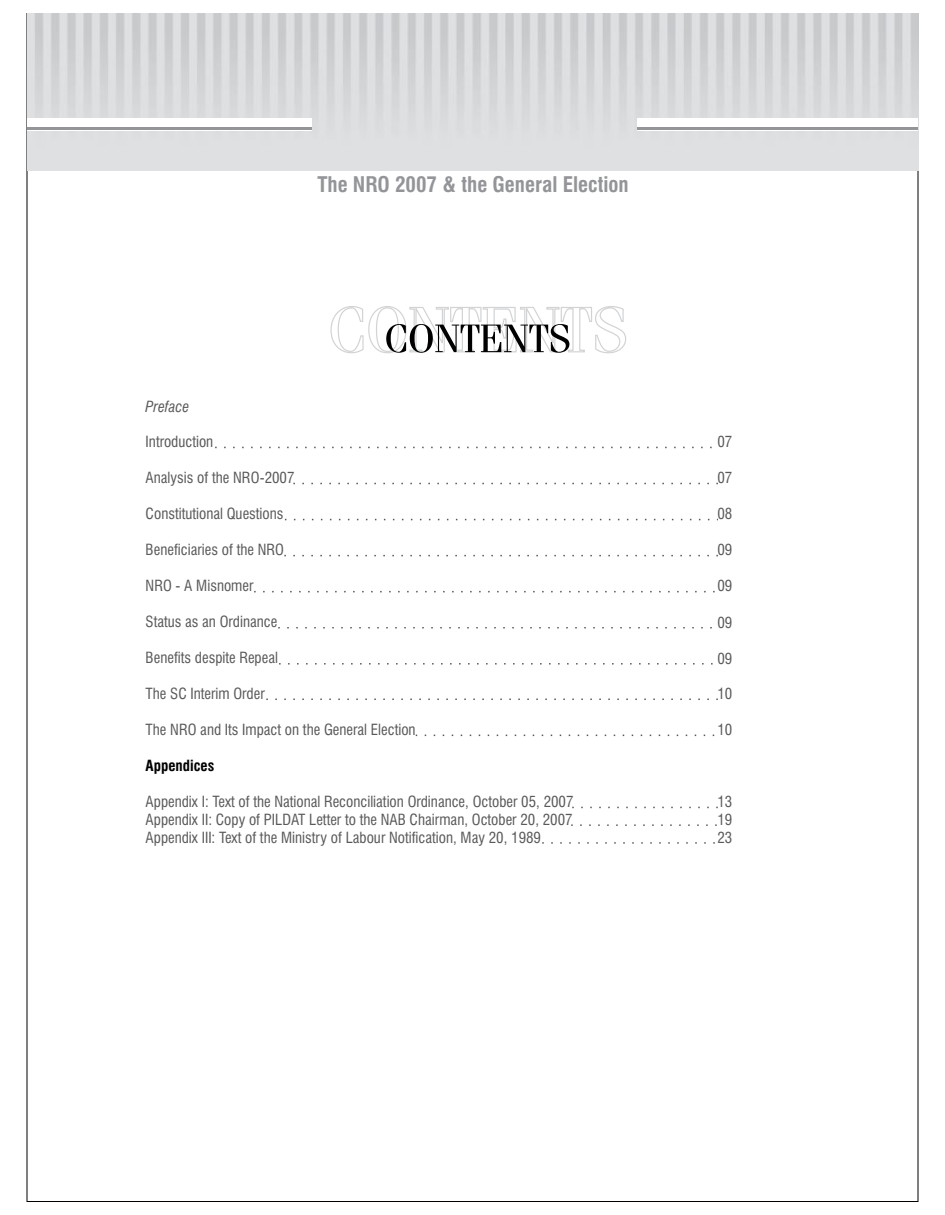
<style>
.page{position:relative;width:945px;height:1215px;background:#fff}
.page>*{position:absolute;margin:0;border:0;box-sizing:border-box;transform-origin:0 0}
.t1{font:700 condensed 21px "Swiss 721 BT";color:#939598}
.t2{font:condensed 15px/18px "Swiss 721 BT";color:#58595b;text-align:justify}
.t3{font:700 condensed 15px "Swiss 721 BT";color:#000}
.t4{font:italic condensed 15px "Swiss 721 BT";color:#58595b}
</style>
<div class="page">
<svg style="left:330px;top:306px;width:297px;height:48px"></svg>
<img style="left:27px;top:13px;width:891px;height:158px">
<div style="left:27px;top:118px;width:284px;height:12px;background:#fff"></div>
<hr style="left:27px;top:128px;width:284px;height:2px;background:#939598">
<div style="left:637px;top:118px;width:281px;height:12px;background:#fff"></div>
<hr style="left:637px;top:128px;width:281px;height:2px;background:#939598">
<svg style="left:215px;top:447px;width:497px;height:1px"></svg>
<svg style="left:293px;top:483px;width:425px;height:1px"></svg>
<svg style="left:285px;top:519px;width:433px;height:1px"></svg>
<svg style="left:284px;top:555px;width:434px;height:1px"></svg>
<svg style="left:254px;top:591px;width:461px;height:1px"></svg>
<svg style="left:278px;top:627px;width:434px;height:1px"></svg>
<svg style="left:279px;top:663px;width:434px;height:2px"></svg>
<svg style="left:266px;top:699px;width:452px;height:1px"></svg>
<svg style="left:416px;top:735px;width:299px;height:1px"></svg>
<svg style="left:572px;top:807px;width:146px;height:1px"></svg>
<svg style="left:571px;top:824px;width:146px;height:2px"></svg>
<svg style="left:542px;top:842px;width:173px;height:2px"></svg>
<h1 class="t1" style="left:317px;top:176px;width:313px">The NRO 2007 &amp; the General Election</h1>
<p class="t4" style="left:146px;top:400px;width:45px">Preface</p>
<p class="t2" style="left:146px;top:435px;width:69px">Introduction</p>
<p class="t2" style="left:146px;top:471px;width:150px">Analysis of the NRO-2007</p>
<p class="t2" style="left:146px;top:506px;width:139px">Constitutional Questions</p>
<p class="t2" style="left:146px;top:542px;width:140px">Beneficiaries of the NRO</p>
<p class="t2" style="left:146px;top:578px;width:109px">NRO - A Misnomer</p>
<p class="t2" style="left:146px;top:614px;width:133px">Status as an Ordinance</p>
<p class="t2" style="left:146px;top:650px;width:134px">Benefits despite Repeal</p>
<p class="t2" style="left:146px;top:686px;width:121px">The SC Interim Order</p>
<p class="t2" style="left:146px;top:722px;width:272px">The NRO and Its Impact on the General Election</p>
<p class="t3" style="left:146px;top:760px;width:70px">Appendices</p>
<p class="t2" style="left:146px;top:794px;width:429px">Appendix I: Text of the National Reconciliation Ordinance, October 05, 2007<br>Appendix II: Copy of PILDAT Letter to the NAB Chairman, October 20, 2007<br>Appendix III: Text of the Ministry of Labour Notification, May 20, 1989</p>
<p class="t2" style="left:717px;top:434px;width:16px">07</p>
<p class="t2" style="left:717px;top:470px;width:16px">07</p>
<p class="t2" style="left:717px;top:506px;width:16px">08</p>
<p class="t2" style="left:717px;top:542px;width:16px">09</p>
<p class="t2" style="left:717px;top:579px;width:16px">09</p>
<p class="t2" style="left:717px;top:615px;width:16px">09</p>
<p class="t2" style="left:717px;top:651px;width:16px">09</p>
<p class="t2" style="left:717px;top:686px;width:16px">10</p>
<p class="t2" style="left:717px;top:722px;width:16px">10</p>
<p class="t2" style="left:717px;top:794px;width:16px">13<br>19<br>23</p>
</div>
